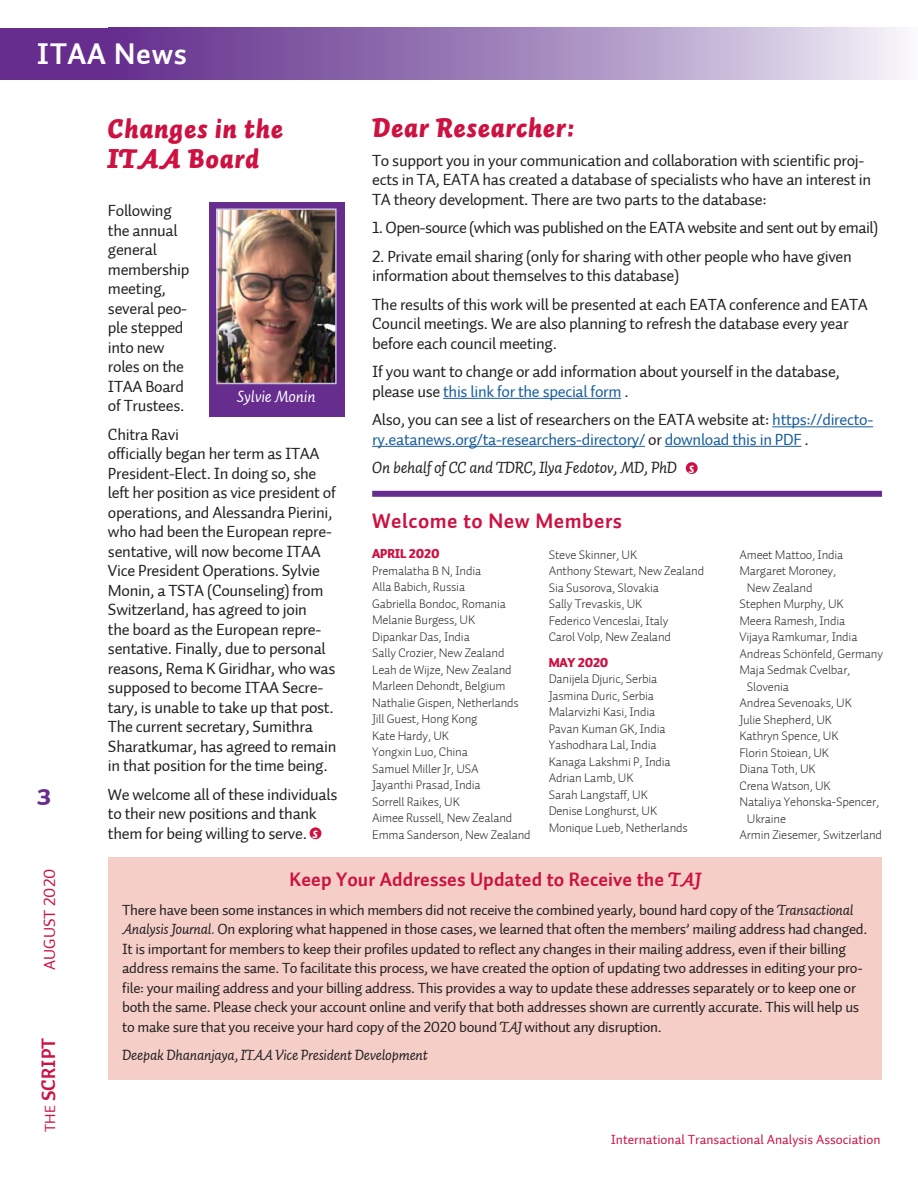
<style>
.page{position:relative;width:918px;height:1188px;background:#fff}
.page>*{position:absolute;margin:0;border:0;box-sizing:border-box;transform-origin:0 0}
.Section_bar_HD{font:30px "Auto 2 Bold LF";letter-spacing:.025em;color:#fff}
.t1{font:30px "Auto 3 Bold Sm Cp";color:#662d8e}
.HD_2{font:27px/30px "Auto 2 Black Italic LF";letter-spacing:.025em;color:#cd1141}
.HD_3a{font:21px "Auto 2 Bold LF";letter-spacing:.025em;color:#cd1141}
.HD_4{font:19.5px "Auto 2 Bold LF";letter-spacing:.005em;color:#cd1141}
.footer_date{font:700 19.5px "Auto 2";color:#cd1141}
.basic_body_text{font:16.5px/19.5px "Auto 2 Regular LF";letter-spacing:-.02em;color:#231f20}
.basic_body_text-2{font:16.5px/19.5px "Auto 2 Regular LF";letter-spacing:-.02em;color:#175d9e}
.basic_body_text-3{font:16.5px "Auto 2 Italic LF";letter-spacing:-.02em;color:#231f20}
.t2{font:16.5px "Auto 2 Italic LF";letter-spacing:-.015em;color:#fff}
.footer_date-2{font:16.5px "Auto 2 Regular LF";color:#cd1141}
.basic_body_text-4{font:15px/19.5px "Auto 2 Regular LF";letter-spacing:-.02em;color:#231f20}
.basic_body_text-5{font:15px "Auto 2 Italic LF";letter-spacing:-.02em;color:#231f20}
.t3{font:13.5px "Auto 2 Regular LF";color:#cd1141}
.NEW_members_list{font:12.75px/16.5px "Auto 2 Light LF";letter-spacing:-.015em;color:#231f20}
.NEW_members_month{font:12.75px "Auto 2 Black LF";letter-spacing:-.015em;color:#cd1141}
.s1{color:#175d9e}
.s2{color:#231f20}
.s3{font-family:"Auto 2 Regular LF";font-weight:400;font-size:15px}
.s4{font-family:"Auto 2 Bold Italic LF"}
.s5{font-family:"Auto 2 Italic LF"}
</style>
<div class="page">
<div style="left:0;top:28px;width:126px;height:52px;background:#662d8e"></div>
<div style="left:109px;top:28px;width:809px;height:52px;background:linear-gradient(to right,#5d2788,#eeedf5)"></div>
<div style="left:210px;top:202px;width:135px;height:215px;background:#662d8e"></div>
<img style="left:219px;top:211px;width:115px;height:170px">
<div style="left:216px;top:208px;width:121px;height:176px;border:2px solid #c9bcdb"></div>
<div style="left:109px;top:858px;width:773px;height:222px;background:#f4cec7"></div>
<hr style="left:443px;top:398px;width:178px;height:1px;background:#175d9e">
<hr style="left:772px;top:427px;width:101px;height:1px;background:#175d9e">
<hr style="left:372px;top:446px;width:273px;height:1px;background:#175d9e">
<hr style="left:665px;top:446px;width:136px;height:1px;background:#175d9e">
<div style="left:310px;top:827px;width:11px;height:12px;background:#cd1141;border-radius:50%"></div>
<svg style="left:686px;top:462px;width:12px;height:12px"></svg>
<div style="left:372px;top:491px;width:510px;height:6px;background:#662d8e"></div>
<svg style="left:689px;top:465px;width:5px;height:8px"></svg>
<p class="Section_bar_HD" style="left:37px;top:34px;width:152px">ITAA News</p>
<h1 class="t1" style="left:36px;top:777px;width:17px">3</h1>
<p class="HD_2" style="left:108px;top:114px;width:177px">Changes in the<br>ITAA Board</p>
<p class="basic_body_text" style="left:108px;top:201px;width:83px">Following the annual general membership meeting, several peo&shy;ple stepped into new roles on the<br>ITAA Board of Trustees.</p>
<p class="basic_body_text" style="left:108px;top:425px;width:230px">Chitra Ravi<br>officially began her term as ITAA<br>President-Elect. In doing so, she left her position as vice president of operations, and Alessandra Pierini, who had been the European repre&shy;sentative, will now become ITAA<br>Vice President Operations. Sylvie<br>Monin, a TSTA (Counseling) from<br>Switzerland, has agreed to join<br>the board as the European repre&shy;sentative. Finally, due to personal reasons, Rema K Giridhar, who was supposed to become ITAA Secre&shy;tary, is unable to take up that post.<br>The current secretary, Sumithra<br>Sharatkumar, has agreed to remain in that position for the time being.</p>
<p class="basic_body_text" style="left:108px;top:785px;width:231px">We welcome all of these individuals to their new positions and thank them for being willing to serve.</p>
<p class="t2" style="left:237px;top:386px;width:80px">Sylvie Monin</p>
<p class="HD_2" style="left:372px;top:114px;width:204px">Dear Researcher:</p>
<p class="basic_body_text" style="left:372px;top:151px;width:501px">To support you in your communication and collaboration with scientific proj&shy;ects in TA, EATA has created a database of specialists who have an interest in<br>TA theory development. There are two parts to the database:</p>
<p class="basic_body_text" style="left:372px;top:218px;width:508px">1. Open-source (which was published on the EATA website and sent out by email)</p>
<p class="basic_body_text" style="left:372px;top:247px;width:481px">2. Private email sharing (only for sharing with other people who have given information about themselves to this database)</p>
<p class="basic_body_text" style="left:372px;top:295px;width:497px">The results of this work will be presented at each EATA conference and EATA<br>Council meetings. We are also planning to refresh the database every year before each council meeting.</p>
<p class="basic_body_text" style="left:372px;top:362px;width:469px">If you want to change or add information about yourself in the database, please use <span class="s1">this link for the special form</span> .</p>
<p class="basic_body_text-2" style="left:372px;top:410px;width:502px"><span class="s2">Also, you can see a list of researchers on the EATA website at:</span> https://directo&shy;ry.eatanews.org/ta-researchers-directory/ <span class="s2">or</span> download this in PDF <span class="s2">.</span></p>
<p class="basic_body_text-3" style="left:372px;top:457px;width:307px">On behalf of CC and TDRC, Ilya Fedotov, MD, PhD</p>
<p class="HD_3a" style="left:372px;top:508px;width:251px">Welcome to New Members</p>
<p class="NEW_members_month" style="left:372px;top:545px;width:69px">APRIL 2020</p>
<p class="NEW_members_list" style="left:372px;top:562px;width:111px">Premalatha B N, India</p>
<p class="NEW_members_list" style="left:372px;top:579px;width:95px">Alla Babich, Russia</p>
<p class="NEW_members_list" style="left:372px;top:595px;width:135px">Gabriella Bondoc, Romania</p>
<p class="NEW_members_list" style="left:372px;top:612px;width:105px">Melanie Burgess, UK</p>
<p class="NEW_members_list" style="left:372px;top:628px;width:99px">Dipankar Das, India</p>
<p class="NEW_members_list" style="left:372px;top:645px;width:134px">Sally Crozier, New Zealand</p>
<p class="NEW_members_list" style="left:372px;top:661px;width:141px">Leah de Wijze, New Zealand</p>
<p class="NEW_members_list" style="left:372px;top:678px;width:135px">Marleen Dehondt, Belgium</p>
<p class="NEW_members_list" style="left:372px;top:694px;width:148px">Nathalie Gispen, Netherlands</p>
<p class="NEW_members_list" style="left:372px;top:711px;width:107px">Jill Guest, Hong Kong</p>
<p class="NEW_members_list" style="left:372px;top:727px;width:78px">Kate Hardy, UK</p>
<p class="NEW_members_list" style="left:372px;top:744px;width:97px">Yongxin Luo, China</p>
<p class="NEW_members_list" style="left:372px;top:760px;width:108px">Samuel Miller Jr, USA</p>
<p class="NEW_members_list" style="left:372px;top:777px;width:110px">Jayanthi Prasad, India</p>
<p class="NEW_members_list" style="left:372px;top:793px;width:89px">Sorrell Raikes, UK</p>
<p class="NEW_members_list" style="left:372px;top:810px;width:142px">Aimee Russell, New Zealand</p>
<p class="NEW_members_list" style="left:372px;top:826px;width:160px">Emma Sanderson, New Zealand</p>
<p class="NEW_members_list" style="left:549px;top:546px;width:90px">Steve Skinner, UK</p>
<p class="NEW_members_list" style="left:549px;top:563px;width:157px">Anthony Stewart, New Zealand</p>
<p class="NEW_members_list" style="left:549px;top:579px;width:112px">Sia Susorova, Slovakia</p>
<p class="NEW_members_list" style="left:549px;top:596px;width:95px">Sally Trevaskis, UK</p>
<p class="NEW_members_list" style="left:549px;top:612px;width:121px">Federico Venceslai, Italy</p>
<p class="NEW_members_list" style="left:549px;top:629px;width:124px">Carol Volp, New Zealand</p>
<p class="NEW_members_month" style="left:549px;top:654px;width:61px">MAY 2020</p>
<p class="NEW_members_list" style="left:549px;top:671px;width:141px">Danijela Djuric, Serbia<br>Jasmina Duric, Serbia<br>Malarvizhi Kasi, India<br>Pavan Kuman GK, India<br>Yashodhara Lal, India<br>Kanaga Lakshmi P, India<br>Adrian Lamb, UK<br>Sarah Langstaff, UK<br>Denise Longhurst, UK<br>Monique Lueb, Netherlands</p>
<p class="NEW_members_list" style="left:740px;top:546px;width:105px">Ameet Mattoo, India</p>
<p class="NEW_members_list" style="left:740px;top:563px;width:98px">Margaret Moroney,</p>
<p class="NEW_members_list" style="left:747px;top:579px;width:67px">New Zealand</p>
<p class="NEW_members_list" style="left:740px;top:596px;width:106px">Stephen Murphy, UK</p>
<p class="NEW_members_list" style="left:740px;top:612px;width:107px">Meera Ramesh, India</p>
<p class="NEW_members_list" style="left:740px;top:629px;width:120px">Vijaya Ramkumar, India</p>
<p class="NEW_members_list" style="left:740px;top:645px;width:145px">Andreas Schönfeld, Germany</p>
<p class="NEW_members_list" style="left:740px;top:662px;width:112px">Maja Sedmak Cvelbar,</p>
<p class="NEW_members_list" style="left:747px;top:678px;width:44px">Slovenia</p>
<p class="NEW_members_list" style="left:740px;top:695px;width:114px">Andrea Sevenoaks, UK</p>
<p class="NEW_members_list" style="left:740px;top:711px;width:94px">Julie Shepherd, UK</p>
<p class="NEW_members_list" style="left:740px;top:728px;width:101px">Kathryn Spence, UK</p>
<p class="NEW_members_list" style="left:740px;top:744px;width:91px">Florin Stoiean, UK</p>
<p class="NEW_members_list" style="left:740px;top:761px;width:78px">Diana Toth, UK</p>
<p class="NEW_members_list" style="left:740px;top:777px;width:93px">Crena Watson, UK</p>
<p class="NEW_members_list" style="left:740px;top:794px;width:141px">Nataliya Yehonska-Spencer,</p>
<p class="NEW_members_list" style="left:747px;top:810px;width:41px">Ukraine</p>
<p class="NEW_members_list" style="left:740px;top:827px;width:144px">Armin Ziesemer, Switzerland</p>
<p class="footer_date-2" style="left:39px;top:970px;width:103px;rotate:-90deg">AUGUST 2020</p>
<p class="footer_date" style="left:36px;top:1132px;width:96px;rotate:-90deg"><span class="s3">THE</span> SCRIPT</p>
<p class="HD_4" style="left:290px;top:867px;width:413px">Keep Your Addresses Updated to Receive the <span class="s4">TAJ</span></p>
<p class="basic_body_text-4" style="left:122px;top:900px;width:747px">There have been some instances in which members did not receive the combined yearly, bound hard copy of the <span class="s5">Transactional Analysis Journal.</span> On exploring what happened in those cases, we learned that often the members’ mailing address had changed.<br>It is important for members to keep their profiles updated to reflect any changes in their mailing address, even if their billing address remains the same. To facilitate this process, we have created the option of updating two addresses in editing your pro&shy;file: your mailing address and your billing address. This provides a way to update these addresses separately or to keep one or both the same. Please check your account online and verify that both addresses shown are currently accurate. This will help us to make sure that you receive your hard copy of the 2020 bound <span class="s5">TAJ</span> without any disruption.</p>
<p class="basic_body_text-5" style="left:122px;top:1045px;width:307px">Deepak Dhananjaya, ITAA Vice President Development</p>
<p class="t3" style="left:611px;top:1131px;width:271px">International Transactional Analysis Association</p>
</div>
